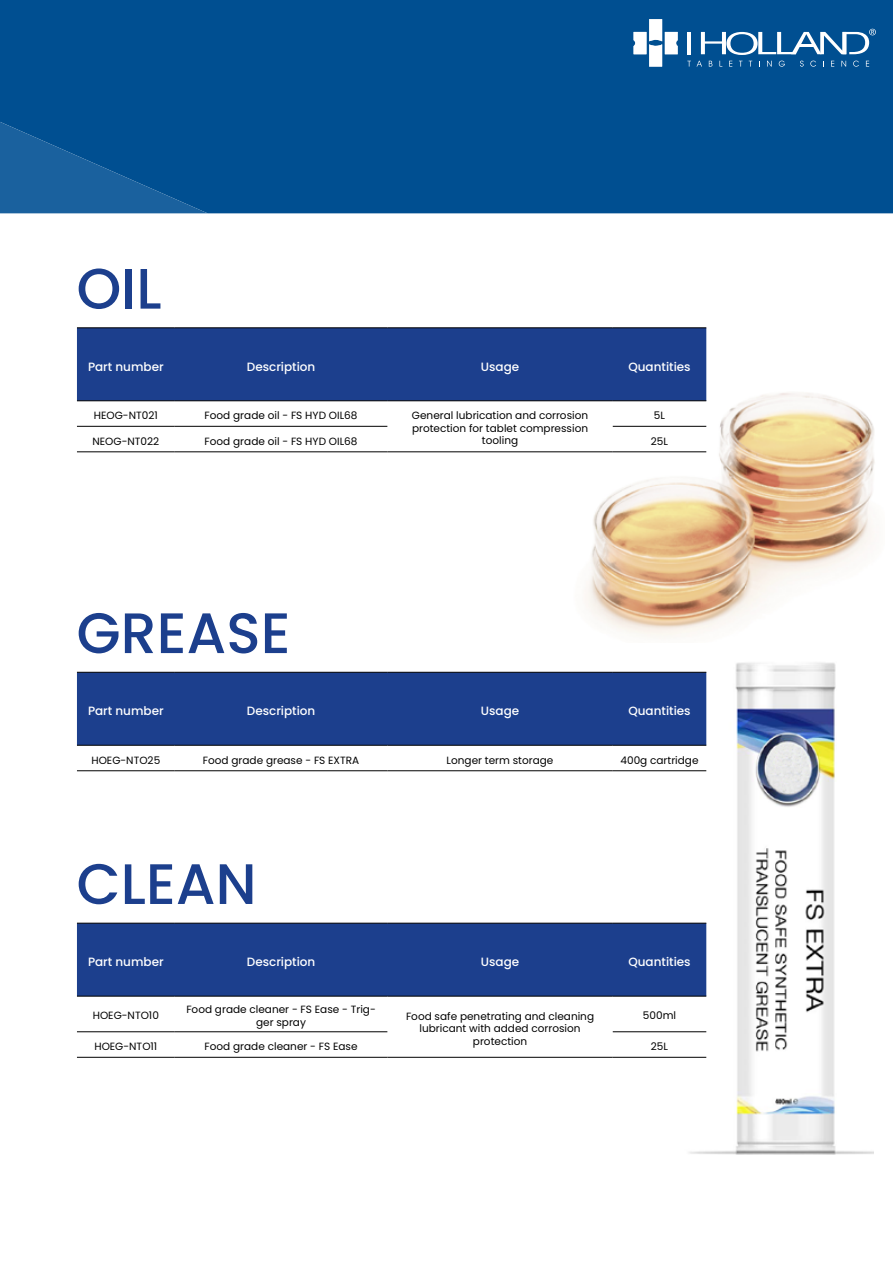
<style>
.page{position:relative;width:893px;height:1263px;background:#fff}
.page>*{position:absolute;margin:0;border:0;box-sizing:border-box;transform-origin:0 0}
.t1{font:500 57px "Poppins";color:#1c3f8d}
.t2{font:500 12px "Poppins";color:#fff}
.t3{font:10.5px/12.6px "Poppins";color:#000;text-align:center}
</style>
<div class="page">
<div style="left:208px;top:0;width:685px;height:213px;background:#004f91"></div>
<svg style="left:0;top:0;width:208px;height:213px;background:#055293"></svg>
<svg style="left:687px;top:61px;width:15px;height:6px"></svg>
<svg style="left:709px;top:61px;width:3px;height:6px"></svg>
<svg style="left:719px;top:61px;width:3px;height:6px"></svg>
<svg style="left:729px;top:61px;width:3px;height:6px"></svg>
<svg style="left:739px;top:61px;width:3px;height:6px"></svg>
<svg style="left:749px;top:61px;width:3px;height:6px"></svg>
<svg style="left:767px;top:61px;width:5px;height:6px"></svg>
<svg style="left:779px;top:61px;width:6px;height:6px"></svg>
<svg style="left:800px;top:61px;width:4px;height:6px"></svg>
<svg style="left:810px;top:61px;width:6px;height:6px"></svg>
<svg style="left:831px;top:61px;width:3px;height:6px"></svg>
<svg style="left:841px;top:61px;width:5px;height:6px"></svg>
<svg style="left:853px;top:61px;width:6px;height:6px"></svg>
<svg style="left:866px;top:61px;width:3px;height:6px"></svg>
<svg style="left:701px;top:29px;width:175px;height:26px"></svg>
<hr style="left:798px;top:44px;width:16px;height:3px;background:#fff">
<hr style="left:687px;top:32px;width:4px;height:22px;background:#fff">
<svg style="left:634px;top:19px;width:44px;height:48px"></svg>
<img style="left:685px;top:662px;width:189px;height:492px">
<img style="left:508px;top:356px;width:367px;height:281px">
<div style="left:77px;top:924px;width:629px;height:72px;background:#1c3f8d"></div>
<hr style="left:77px;top:923px;width:98px;height:1px;background:#000">
<hr style="left:175px;top:923px;width:212px;height:1px;background:#000">
<hr style="left:387px;top:923px;width:226px;height:1px;background:#000">
<hr style="left:613px;top:923px;width:93px;height:1px;background:#000">
<hr style="left:77px;top:996px;width:98px;height:1px;background:#000">
<hr style="left:175px;top:996px;width:212px;height:1px;background:#000">
<hr style="left:387px;top:996px;width:226px;height:1px;background:#000">
<hr style="left:613px;top:996px;width:93px;height:1px;background:#000">
<hr style="left:77px;top:1031px;width:98px;height:1px;background:#000">
<hr style="left:175px;top:1031px;width:212px;height:1px;background:#000">
<hr style="left:613px;top:1031px;width:93px;height:1px;background:#000">
<hr style="left:77px;top:1057px;width:98px;height:1px;background:#000">
<hr style="left:175px;top:1057px;width:212px;height:1px;background:#000">
<hr style="left:387px;top:1057px;width:226px;height:1px;background:#000">
<hr style="left:613px;top:1057px;width:93px;height:1px;background:#000">
<div style="left:77px;top:673px;width:629px;height:72px;background:#1c3f8d"></div>
<hr style="left:77px;top:672px;width:98px;height:1px;background:#000">
<hr style="left:175px;top:672px;width:212px;height:1px;background:#000">
<hr style="left:387px;top:672px;width:226px;height:1px;background:#000">
<hr style="left:613px;top:672px;width:93px;height:1px;background:#000">
<hr style="left:77px;top:745px;width:98px;height:1px;background:#000">
<hr style="left:175px;top:745px;width:212px;height:1px;background:#000">
<hr style="left:387px;top:745px;width:226px;height:1px;background:#000">
<hr style="left:613px;top:745px;width:93px;height:1px;background:#000">
<hr style="left:77px;top:770px;width:98px;height:1px;background:#000">
<hr style="left:175px;top:770px;width:212px;height:1px;background:#000">
<hr style="left:387px;top:770px;width:226px;height:1px;background:#000">
<hr style="left:613px;top:770px;width:93px;height:1px;background:#000">
<div style="left:77px;top:328px;width:629px;height:72px;background:#1c3f8d"></div>
<hr style="left:77px;top:327px;width:98px;height:1px;background:#000">
<hr style="left:175px;top:327px;width:212px;height:1px;background:#000">
<hr style="left:387px;top:327px;width:226px;height:1px;background:#000">
<hr style="left:613px;top:327px;width:93px;height:1px;background:#000">
<hr style="left:77px;top:400px;width:98px;height:1px;background:#000">
<hr style="left:175px;top:400px;width:212px;height:1px;background:#000">
<hr style="left:387px;top:400px;width:226px;height:1px;background:#000">
<hr style="left:613px;top:400px;width:93px;height:1px;background:#000">
<hr style="left:77px;top:426px;width:98px;height:1px;background:#000">
<hr style="left:175px;top:426px;width:212px;height:1px;background:#000">
<hr style="left:613px;top:426px;width:93px;height:1px;background:#000">
<hr style="left:77px;top:451px;width:98px;height:1px;background:#000">
<hr style="left:175px;top:451px;width:212px;height:1px;background:#000">
<hr style="left:387px;top:451px;width:226px;height:1px;background:#000">
<hr style="left:613px;top:451px;width:93px;height:1px;background:#000">
<h1 class="t1" style="left:77px;top:256px;width:87px">OIL</h1>
<p class="t2" style="left:88px;top:359px;width:77px">Part number</p>
<p class="t2" style="left:247px;top:359px;width:70px">Description</p>
<p class="t2" style="left:481px;top:359px;width:40px">Usage</p>
<p class="t2" style="left:628px;top:359px;width:64px">Quantities</p>
<p class="t3" style="left:94px;top:409px;width:65px">HEOG-NT021</p>
<p class="t3" style="left:205px;top:409px;width:154px">Food grade oil - FS HYD OIL68</p>
<p class="t3" style="left:412px;top:409px;width:178px">General lubrication and corrosion protection for tablet compression tooling</p>
<p class="t3" style="left:654px;top:409px;width:13px">5L</p>
<p class="t3" style="left:93px;top:435px;width:68px">NEOG-NT022</p>
<p class="t3" style="left:205px;top:435px;width:154px">Food grade oil - FS HYD OIL68</p>
<p class="t3" style="left:651px;top:435px;width:19px">25L</p>
<h1 class="t1" style="left:77px;top:600px;width:215px">GREASE</h1>
<p class="t2" style="left:88px;top:704px;width:77px">Part number</p>
<p class="t2" style="left:247px;top:704px;width:70px">Description</p>
<p class="t2" style="left:481px;top:704px;width:40px">Usage</p>
<p class="t2" style="left:628px;top:704px;width:64px">Quantities</p>
<p class="t3" style="left:91px;top:754px;width:70px">HOEG-NTO25</p>
<p class="t3" style="left:203px;top:754px;width:158px">Food grade grease - FS EXTRA</p>
<p class="t3" style="left:447px;top:754px;width:108px">Longer term storage</p>
<p class="t3" style="left:620px;top:754px;width:80px">400g cartridge</p>
<h1 class="t1" style="left:77px;top:851px;width:182px">CLEAN</h1>
<p class="t2" style="left:88px;top:955px;width:77px">Part number</p>
<p class="t2" style="left:247px;top:955px;width:70px">Description</p>
<p class="t2" style="left:481px;top:955px;width:40px">Usage</p>
<p class="t2" style="left:628px;top:955px;width:64px">Quantities</p>
<p class="t3" style="left:93px;top:1009px;width:68px">HOEG-NTO10</p>
<p class="t3" style="left:186px;top:1003px;width:191px">Food grade cleaner - FS Ease - Trig&shy;ger spray</p>
<p class="t3" style="left:406px;top:1010px;width:190px">Food safe penetrating and cleaning lubricant with added corrosion protection</p>
<p class="t3" style="left:643px;top:1009px;width:35px">500ml</p>
<p class="t3" style="left:94px;top:1040px;width:64px">HOEG-NTO11</p>
<p class="t3" style="left:205px;top:1040px;width:154px">Food grade cleaner - FS Ease</p>
<p class="t3" style="left:651px;top:1040px;width:19px">25L</p>
</div>
